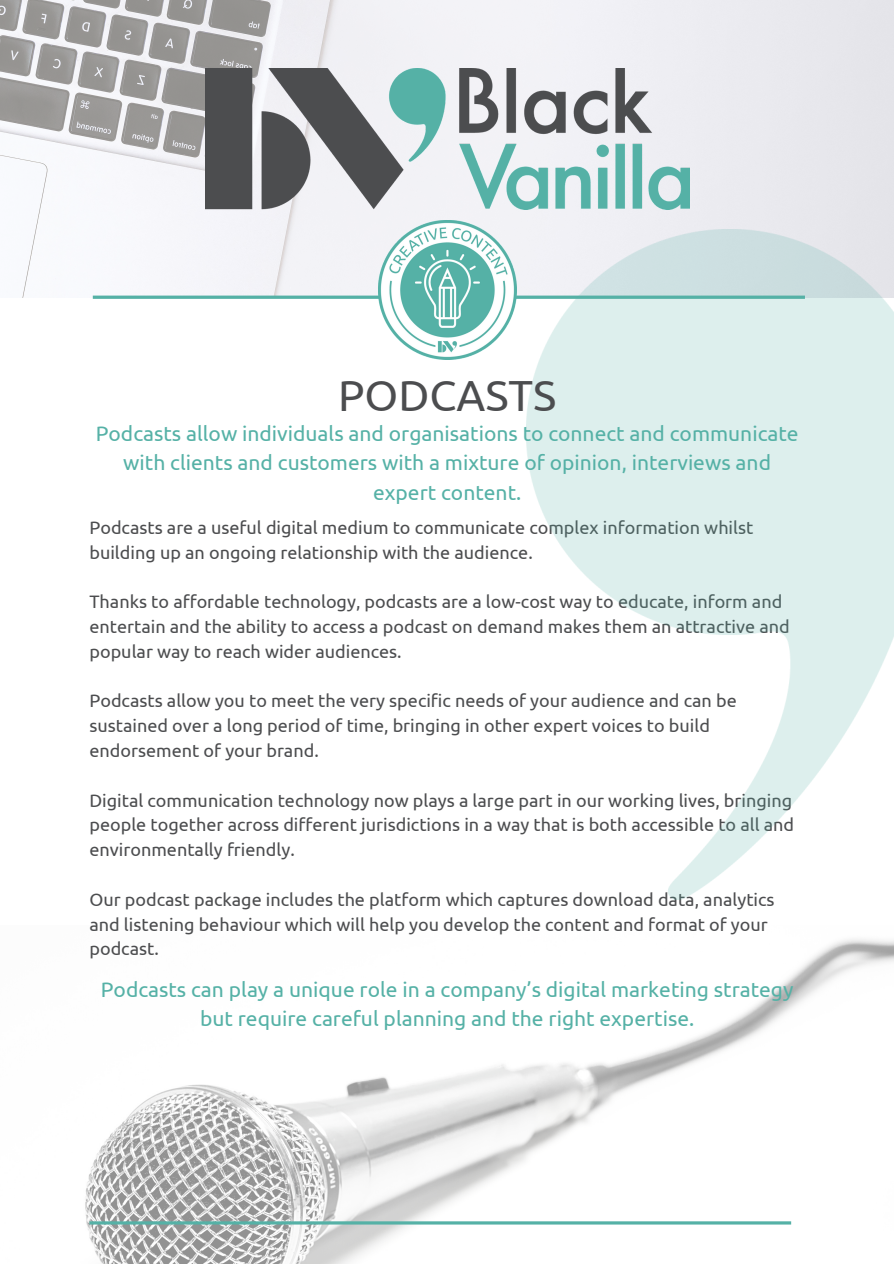
<style>
.page{position:relative;width:894px;height:1264px;background:#fff}
.page>*{position:absolute;margin:0;border:0;box-sizing:border-box;transform-origin:0 0}
.t1{font:43.5px "Ubuntu";color:#4c4d4f}
.t2{font:21px/29.2px "Ubuntu";color:#55b1a6;text-align:center}
.t3{font:18px/24.8px "Ubuntu";color:#4c4d4f}
</style>
<div class="page">
<img style="left:85px;top:939px;width:808px;height:324px">
<img style="left:0;top:0;width:893px;height:297px">
<svg style="left:93px;top:295px;width:433px;height:4px"></svg>
<img style="left:205px;top:69px;width:483px;height:141px">
<img style="left:378px;top:220px;width:138px;height:139px">
<img style="left:526px;top:229px;width:367px;height:670px">
<svg style="left:89px;top:1221px;width:702px;height:3px;background:#64b6ac"></svg>
<p class="t1" style="left:338px;top:371px;width:220px">PODCASTS</p>
<p class="t2" style="left:96px;top:418px;width:704px">Podcasts allow individuals and organisations to connect and communicate with clients and customers with a mixture of opinion, interviews and expert content.</p>
<p class="t3" style="left:89px;top:515px;width:665px">Podcasts are a useful digital medium to communicate complex information whilst building up an ongoing relationship with the audience.</p>
<p class="t3" style="left:89px;top:589px;width:701px">Thanks to affordable technology, podcasts are a low-cost way to educate, inform and entertain and the ability to access a podcast on demand makes them an attractive and popular way to reach wider audiences.</p>
<p class="t3" style="left:89px;top:688px;width:648px">Podcasts allow you to meet the very specific needs of your audience and can be sustained over a long period of time, bringing in other expert voices to build endorsement of your brand.</p>
<p class="t3" style="left:89px;top:787px;width:706px;text-align:justify">Digital communication technology now plays a large part in our working lives, bringing people together across different jurisdictions in a way that is both accessible to all and environmentally friendly.</p>
<p class="t3" style="left:89px;top:886px;width:686px">Our podcast package includes the platform which captures download data, analytics and listening behaviour which will help you develop the content and format of your podcast.</p>
<p class="t2" style="left:101px;top:974px;width:694px">Podcasts can play a unique role in a company’s digital marketing strategy but require careful planning and the right expertise.</p>
</div>
